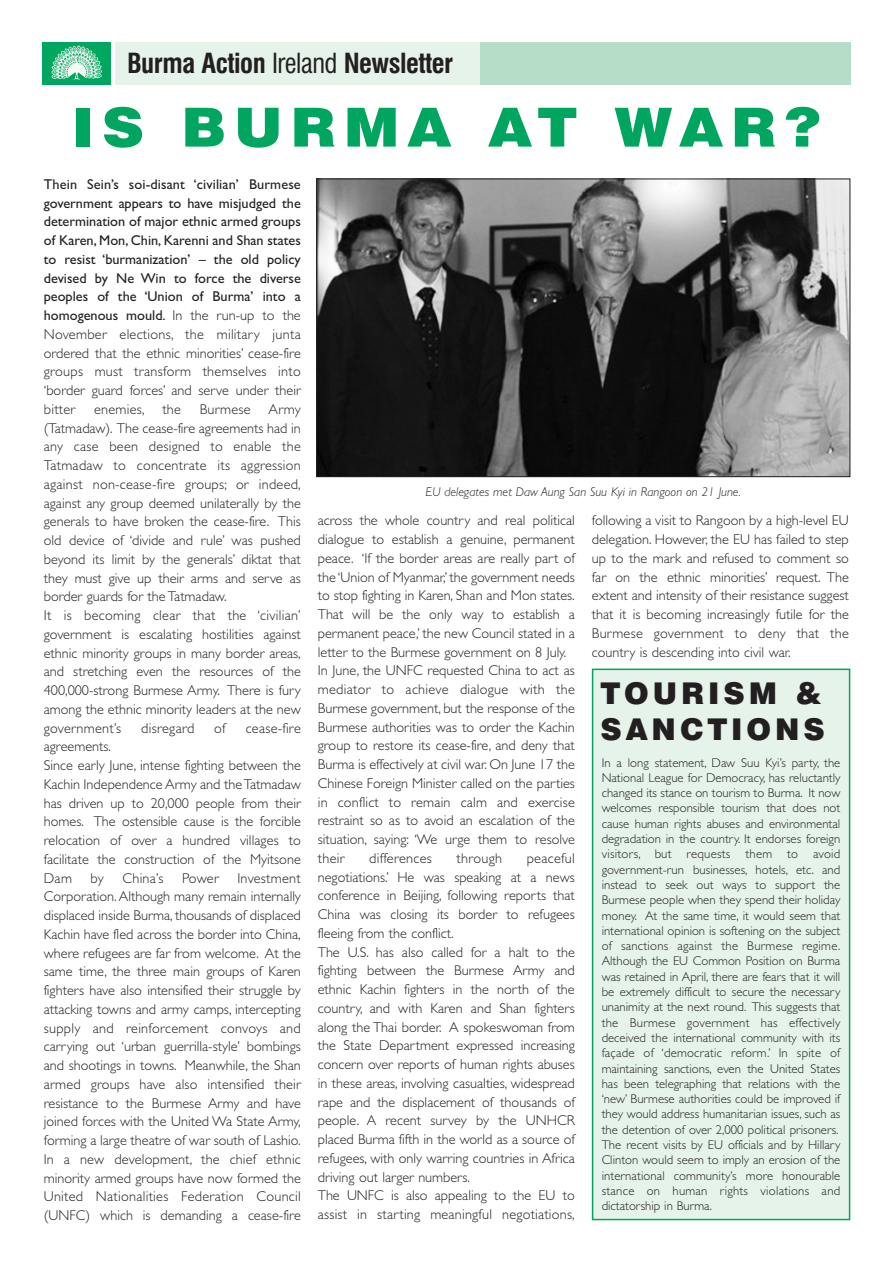
<style>
.page{position:relative;width:893px;height:1263px;background:#fff}
.page>*{position:absolute;margin:0;border:0;box-sizing:border-box;transform-origin:0 0}
.t1{font:900 54px "Swiss 721 BT";letter-spacing:.13em;color:#00a65f;scale:1.1 1}
.t2{font:900 30px/36px "Swiss 721 BT";letter-spacing:.13em;color:#231f20}
.t3{font:700 condensed 27px "Swiss 721 BT";letter-spacing:-.02em;color:#231f20}
.t4{font:300 14.25px/18.8px "Gill Sans";color:#231f20}
.t5{font:14.25px/18.8px "Gill Sans";color:#231f20;text-align:justify}
.t6{font:300 14.25px "Gill Sans";letter-spacing:.02em;color:#231f20}
.t7{font:300 12.75px/15.3px "Gill Sans";color:#231f20}
.t8{font:12.75px "Gill Sans Light Italic TT";color:#231f20}
.s1{font-weight:400}
.s2{font-weight:300}
</style>
<div class="page">
<div style="left:42px;top:43px;width:68px;height:42px;background:#00a65f"></div>
<div style="left:115px;top:43px;width:735px;height:42px;background:#e5f3ea"></div>
<div style="left:480px;top:43px;width:370px;height:42px;background:#b6ddc7"></div>
<img style="left:51px;top:46px;width:52px;height:34px">
<img style="left:318px;top:181px;width:530px;height:294px">
<div style="left:316px;top:179px;width:534px;height:298px;border:1px solid #231f20"></div>
<div style="left:593px;top:670px;width:256px;height:549px;background:#e5f3ea"></div>
<div style="left:592px;top:669px;width:258px;height:551px;border:2px solid #00a65f"></div>
<h3 class="t3" style="left:127px;top:53px;width:328px">Burma Action <span class="s1">Ireland</span> Newsletter</h3>
<h1 class="t1" style="left:71px;top:108px;width:683px">IS BURMA AT WAR?</h1>
<p class="t5" style="left:44px;top:176px;width:258px">Thein Sein’s soi-disant ‘civilian’ Burmese government appears to have misjudged the determination of major ethnic armed groups of Karen, Mon, Chin, Karenni and Shan states to resist ‘burmanization’ – the old policy devised by Ne Win to force the diverse peoples of the ‘Union of Burma’ into a homogenous mould. <span class="s2">In the run-up to the November elections, the military junta ordered that the ethnic minorities’ cease-fire groups must transform themselves into ‘border guard forces’ and serve under their bitter</span></p>
<p class="t4" style="left:44px;top:401px;width:259px;text-indent:225px">Army (Tatmadaw). The cease-fire agreements had in any case been designed to enable the Tatmadaw to concentrate its aggression against non-cease-fire groups; or indeed, against any group deemed unilaterally by the generals to have broken the cease-fire. This old device of ‘divide and rule’ was pushed beyond its limit by the generals’ diktat that they must give up their arms and serve as border guards for the Tatmadaw.<br>It is becoming clear that the ‘civilian’ government is escalating hostilities against ethnic minority groups in many border areas, and stretching even the resources of the 400,000-strong Burmese Army. There is fury among the ethnic minority leaders at the new government’s</p>
<p class="t6" style="left:94px;top:404px;width:88px">enemies, the</p>
<p class="t6" style="left:200px;top:404px;width:53px">Burmese</p>
<p class="t6" style="left:141px;top:723px;width:55px">disregard</p>
<p class="t4" style="left:214px;top:720px;width:13px">of</p>
<p class="t6" style="left:246px;top:723px;width:57px">cease-fire</p>
<p class="t4" style="left:44px;top:739px;width:258px">agreements.<br>Since early June, intense fighting between the Kachin Independence Army and the Tatmadaw has driven up to 20,000 people from their homes. The ostensible cause is the forcible relocation of over a hundred villages to facilitate the construction of the Myitsone Dam</p>
<p class="t4" style="left:91px;top:870px;width:15px">by</p>
<p class="t4" style="left:122px;top:870px;width:43px">China’s</p>
<p class="t4" style="left:182px;top:870px;width:38px">Power</p>
<p class="t4" style="left:44px;top:870px;width:259px;text-align:justify;text-indent:194px">Investment Corporation. Although many remain internally displaced inside Burma, thousands of displaced Kachin have fled across the border into China, where refugees are far from welcome. At the same time, the three main groups of Karen fighters have also intensified their struggle by attacking towns and army camps, intercepting supply and reinforcement convoys and carrying out ‘urban guerrilla-style’ bombings and shootings in towns. Meanwhile, the Shan armed groups have also intensified their resistance to the Burmese Army and have joined forces with the United Wa State Army, forming a large theatre of war south of Lashio.<br>In a new development, the chief ethnic minority armed groups have now formed the United Nationalities Federation Council (UNFC) which is demanding a cease-fire</p>
<p class="t8" style="left:426px;top:487px;width:317px">EU delegates met Daw Aung San Suu Kyi in Rangoon on 21 June.</p>
<p class="t4" style="left:318px;top:513px;width:259px">across the whole country and real political dialogue to establish a genuine, permanent peace. ‘If the border areas are really part of the ‘Union of Myanmar,’ the government needs to stop fighting in Karen, Shan and Mon states.<br>That will be the only way to establish a permanent peace,’ the new Council stated in a letter to the Burmese government on 8 July.<br>In June, the UNFC requested China to act as mediator to achieve dialogue with the Burmese government, but the response of the Burmese authorities was to order the Kachin group to restore its cease-fire, and deny that Burma is effectively at civil war. On June 17 the Chinese Foreign Minister called on the parties in conflict to remain calm and exercise restraint so as to avoid an escalation of the situation, saying: ‘We urge them to resolve their</p>
<p class="t4" style="left:318px;top:850px;width:258px;text-indent:209px">peaceful negotiations.’ He was speaking at a news conference in Beijing, following reports that China was closing its border to refugees fleeing from the conflict.<br>The U.S. has also called for a halt to the fighting between the Burmese Army and ethnic Kachin fighters in the north of the country, and with Karen and Shan fighters along the Thai border. A spokeswoman from the State Department expressed increasing concern over reports of human rights abuses in these areas, involving casualties, widespread rape and the displacement of thousands of people. A recent survey by the UNHCR placed Burma fifth in the world as a source of refugees, with only warring countries in Africa driving out larger numbers.<br>The UNFC is also appealing to the EU to assist in starting meaningful negotiations,</p>
<p class="t6" style="left:369px;top:853px;width:64px">differences</p>
<p class="t6" style="left:456px;top:853px;width:47px">through</p>
<p class="t4" style="left:592px;top:513px;width:258px;text-align:justify">following a visit to Rangoon by a high-level EU delegation. However, the EU has failed to step up to the mark and refused to comment so far on the ethnic minorities’ request. The extent and intensity of their resistance suggest that it is becoming increasingly futile for the Burmese government to deny that the country is descending into civil war.</p>
<h2 class="t2" style="left:600px;top:678px;width:226px">TOURISM &amp;<br>SANCTIONS</h2>
<p class="t7" style="left:602px;top:756px;width:240px">In a long statement, Daw Suu Kyi’s party, the National League for Democracy, has reluctantly changed its stance on tourism to Burma. It now welcomes responsible tourism that does not cause human rights abuses and environmental degradation in the country. It endorses foreign visitors, but requests them to avoid government-run businesses, hotels, etc. and instead to seek out ways to support the Burmese people when they spend their holiday money. At the same time, it would seem that international opinion is softening on the subject of sanctions against the Burmese regime.<br>Although the EU Common Position on Burma was retained in April, there are fears that it will be extremely difficult to secure the necessary unanimity at the next round. This suggests that the Burmese government has effectively deceived the international community with its façade of ‘democratic reform.’ In spite of maintaining sanctions, even the United States has been telegraphing that relations with the ‘new’ Burmese authorities could be improved if they would address humanitarian issues, such as the detention of over 2,000 political prisoners.<br>The recent visits by EU officials and by Hillary Clinton would seem to imply an erosion of the international community’s more honourable stance on human rights violations and dictatorship in Burma.</p>
</div>
